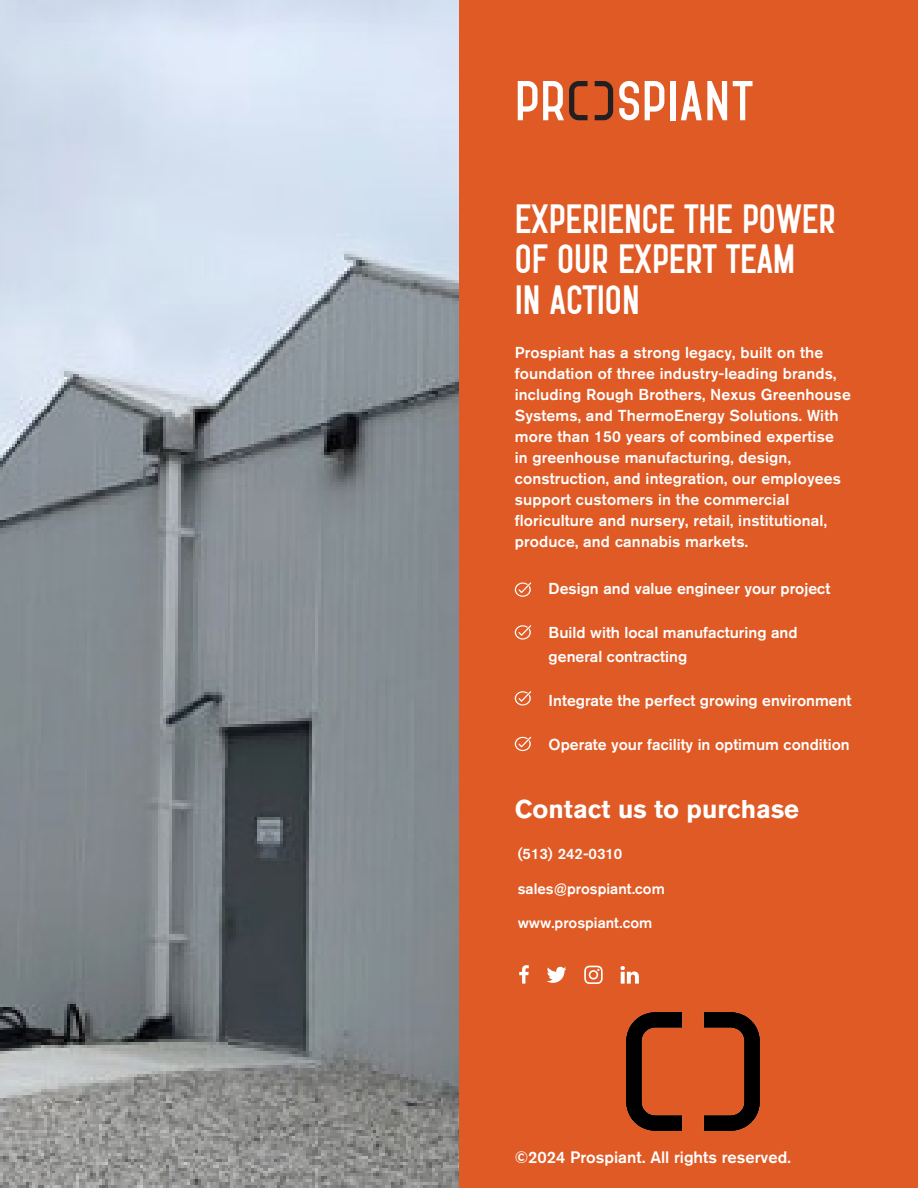
<style>
.page{position:relative;width:918px;height:1188px;background:#fff}
.page>*{position:absolute;margin:0;border:0;box-sizing:border-box;transform-origin:0 0}
.Subheading{font:700 42px/40.5px "Opera";color:#fff}
.Title__Cover{font:700 25.5px "Akzidenz Grotesk BQ";color:#fff}
.Contact__Cover{font:16.5px "Akzidenz Grotesk BQ";color:#fff}
.Body_Copy{font:15.75px/21px "Akzidenz Grotesk BQ";letter-spacing:.01em;color:#fff}
.Body_Copy_3{font:500 15.75px/24px "Akzidenz Grotesk BQ";color:#fff}
.Contact__Cover-2{font:15px "Akzidenz Grotesk BQ";color:#fff}
</style>
<div class="page">
<div style="left:459px;top:0;width:459px;height:1188px;background:#df5a25"></div>
<img style="left:627px;top:1012px;width:132px;height:119px">
<img style="left:0;top:0;width:459px;height:1188px">
<svg style="left:515px;top:582px;width:16px;height:15px"></svg>
<svg style="left:515px;top:625px;width:16px;height:15px"></svg>
<svg style="left:515px;top:691px;width:16px;height:15px"></svg>
<svg style="left:515px;top:737px;width:16px;height:14px"></svg>
<svg style="left:547px;top:966px;width:19px;height:17px"></svg>
<svg style="left:584px;top:966px;width:19px;height:18px"></svg>
<svg style="left:620px;top:966px;width:19px;height:18px"></svg>
<svg style="left:519px;top:965px;width:10px;height:19px"></svg>
<svg style="left:619px;top:81px;width:20px;height:39px"></svg>
<svg style="left:645px;top:81px;width:19px;height:39px"></svg>
<div style="left:670px;top:81px;width:5px;height:39px;background:#fff"></div>
<svg style="left:681px;top:81px;width:46px;height:39px"></svg>
<svg style="left:733px;top:81px;width:20px;height:39px"></svg>
<svg style="left:595px;top:81px;width:18px;height:39px"></svg>
<svg style="left:518px;top:81px;width:70px;height:39px"></svg>
<p class="Subheading" style="left:515px;top:198px;width:322px">EXPERIENCE THE POWER<br>OF OUR EXPERT TEAM<br>IN ACTION</p>
<p class="Body_Copy" style="left:515px;top:341px;width:338px">Prospiant has a strong legacy, built on the foundation of three industry-leading brands, including Rough Brothers, Nexus Greenhouse Systems, and ThermoEnergy Solutions. With more than 150 years of combined expertise<br>in greenhouse manufacturing, design, construction, and integration, our employees support customers in the commercial floriculture and nursery, retail, institutional, produce, and cannabis markets.</p>
<p class="Body_Copy_3" style="left:549px;top:576px;width:283px">Design and value engineer your project</p>
<p class="Body_Copy_3" style="left:549px;top:620px;width:251px">Build with local manufacturing and general contracting</p>
<p class="Body_Copy_3" style="left:549px;top:688px;width:304px">Integrate the perfect growing environment</p>
<p class="Body_Copy_3" style="left:549px;top:733px;width:303px">Operate your facility in optimum condition</p>
<p class="Title__Cover" style="left:515px;top:794px;width:286px">Contact us to purchase</p>
<p class="Contact__Cover-2" style="left:518px;top:845px;width:106px">(513) 242-0310</p>
<p class="Contact__Cover-2" style="left:518px;top:879px;width:149px">sales@prospiant.com</p>
<p class="Contact__Cover-2" style="left:518px;top:914px;width:136px">www.prospiant.com</p>
<p class="Contact__Cover" style="left:515px;top:1147px;width:278px">©2024 Prospiant. All rights reserved.</p>
</div>
